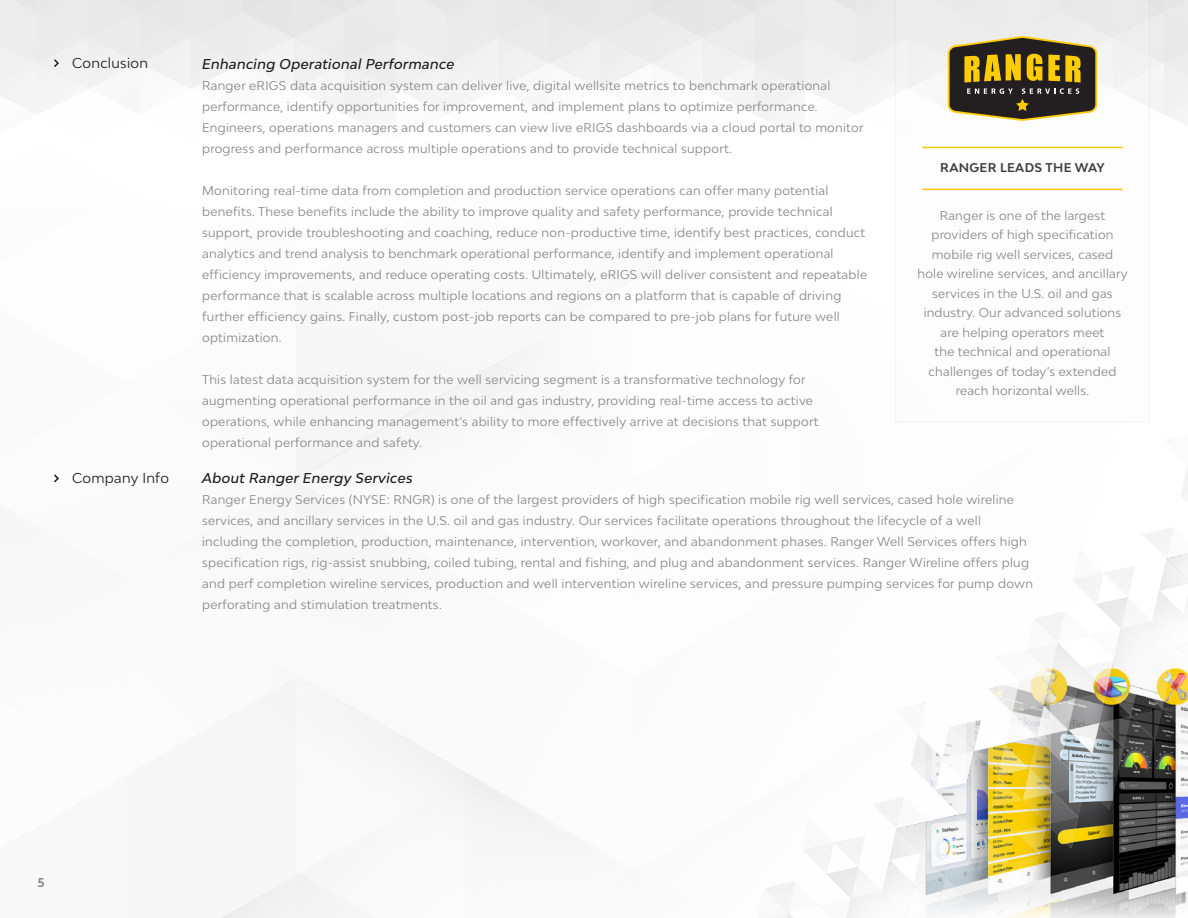
<style>
.page{position:relative;width:1188px;height:918px;background:#fff}
.page>*{position:absolute;margin:0;border:0;box-sizing:border-box;transform-origin:0 0}
.t1{font:italic 500 13.5px "Bw Modelica";letter-spacing:.025em;color:#1b1b1b}
.t2{font:13.5px "Bw Modelica";letter-spacing:.025em;color:#1b1b1b}
.t3{font:12px/21px "Bw Modelica";letter-spacing:.025em;color:#878586}
.t4{font:700 12px "Bw Modelica";letter-spacing:.025em;color:#403f40}
.t5{font:700 12px "Bw Modelica";color:#878586}
</style>
<div class="page">
<img style="left:0;top:0;width:1188px;height:918px">
<svg style="left:52px;top:473px;width:8px;height:11px"></svg>
<svg style="left:52px;top:58px;width:8px;height:11px"></svg>
<svg style="left:895px;top:0;width:255px;height:423px"></svg>
<svg style="left:948px;top:36px;width:149px;height:85px;background:#6f6136"></svg>
<hr style="left:922px;top:189px;width:201px;height:1px;background:#ffc600">
<hr style="left:922px;top:147px;width:201px;height:1px;background:#ffc600">
<p class="t2" style="left:72px;top:54px;width:78px">Conclusion</p>
<p class="t1" style="left:202px;top:56px;width:254px">Enhancing Operational Performance</p>
<p class="t3" style="left:202px;top:75px;width:663px">Ranger eRIGS data acquisition system can deliver live, digital wellsite metrics to benchmark operational performance, identify opportunities for improvement, and implement plans to optimize performance.<br>Engineers, operations managers and customers can view live eRIGS dashboards via a cloud portal to monitor progress and performance across multiple operations and to provide technical support.</p>
<p class="t3" style="left:202px;top:180px;width:667px">Monitoring real-time data from completion and production service operations can offer many potential benefits. These benefits include the ability to improve quality and safety performance, provide technical support, provide troubleshooting and coaching, reduce non-productive time, identify best practices, conduct analytics and trend analysis to benchmark operational performance, identify and implement operational efficiency improvements, and reduce operating costs. Ultimately, eRIGS will deliver consistent and repeatable performance that is scalable across multiple locations and regions on a platform that is capable of driving further efficiency gains. Finally, custom post-job reports can be compared to pre-job plans for future well optimization.</p>
<p class="t3" style="left:202px;top:369px;width:618px">This latest data acquisition system for the well servicing segment is a transformative technology for augmenting operational performance in the oil and gas industry, providing real-time access to active operations, while enhancing management’s ability to more effectively arrive at decisions that support operational performance and safety.</p>
<p class="t4" style="left:940px;top:160px;width:166px">RANGER LEADS THE WAY</p>
<p class="t3" style="left:918px;top:205px;width:212px;line-height:19.5px;text-align:center">Ranger is one of the largest providers of high specification mobile rig well services, cased hole wireline services, and ancillary services in the U.S. oil and gas industry. Our advanced solutions are helping operators meet<br>the technical and operational challenges of today’s extended reach horizontal wells.</p>
<p class="t2" style="left:72px;top:469px;width:98px">Company Info</p>
<p class="t1" style="left:202px;top:469px;width:212px">About Ranger Energy Services</p>
<p class="t3" style="left:202px;top:489px;width:832px">Ranger Energy Services (NYSE: RNGR) is one of the largest providers of high specification mobile rig well services, cased hole wireline services, and ancillary services in the U.S. oil and gas industry. Our services facilitate operations throughout the lifecycle of a well including the completion, production, maintenance, intervention, workover, and abandonment phases. Ranger Well Services offers high specification rigs, rig-assist snubbing, coiled tubing, rental and fishing, and plug and abandonment services. Ranger Wireline offers plug and perf completion wireline services, production and well intervention wireline services, and pressure pumping services for pump down perforating and stimulation treatments.</p>
<p class="t5" style="left:38px;top:875px;width:9px">5</p>
</div>
